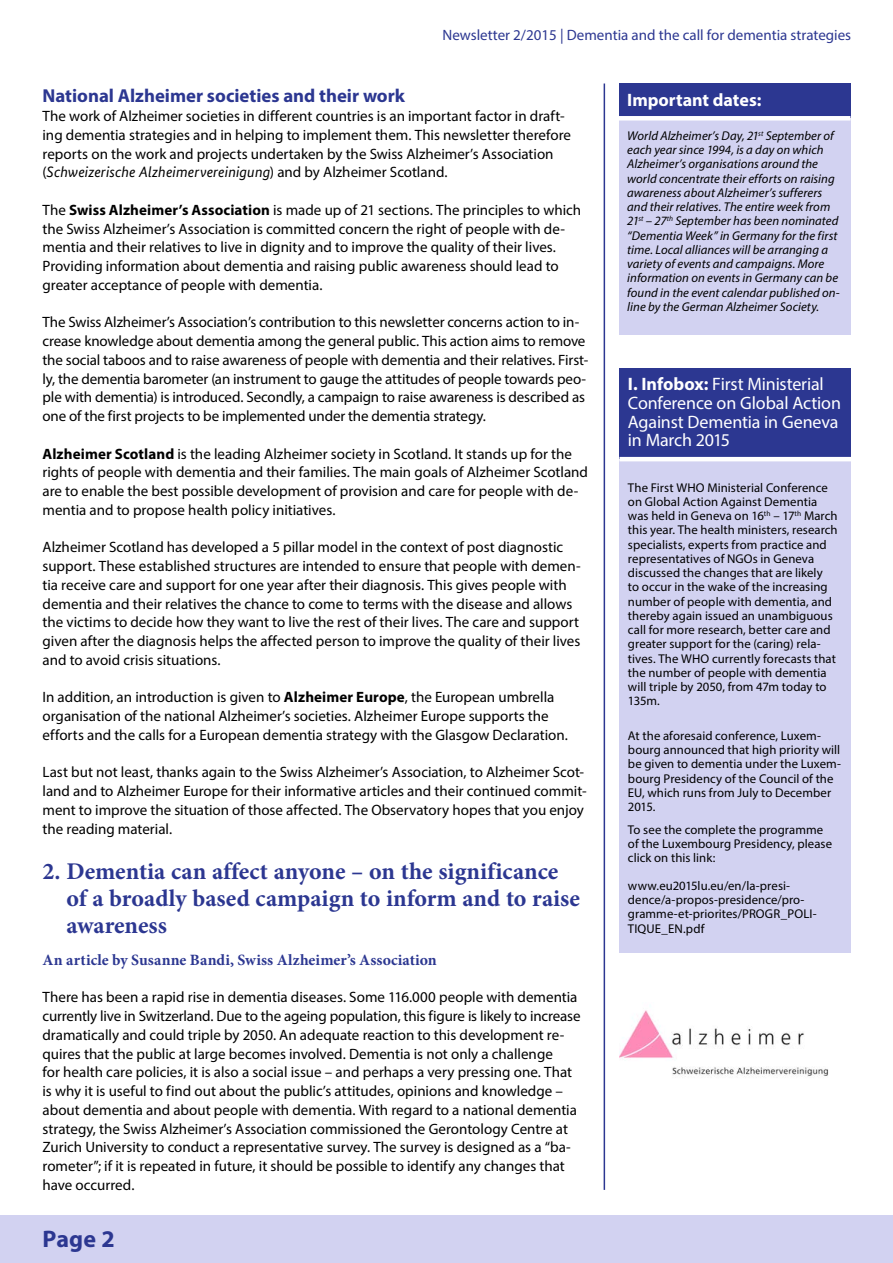
<style>
.page{position:relative;width:893px;height:1263px;background:#fff}
.page>*{position:absolute;margin:0;border:0;box-sizing:border-box;transform-origin:0 0}
.Head_1{font:700 24px/27px "Minion Pro";color:#2c3791}
.t1{font:700 24px "Myriad Pro";color:#2c3791}
.titel_head{font:700 18.75px "Myriad Pro";color:#2c3791}
.Autoren_head{font:18px/18.8px "Myriad Pro";letter-spacing:-.01em;color:#fff}
.Autoren_head-2{font:700 18px "Myriad Pro";color:#fff}
.Teaser{font:700 15.75px "Minion Pro";letter-spacing:.005em;color:#2c3791}
.Copy{font:15px/18.8px "Myriad Pro";color:#000}
.t2{font:15px "Myriad Pro";color:#2c3791}
.Hintergrundinfos{font:12.75px/14.2px "Myriad Pro";letter-spacing:.005em;color:#000}
.Hintergrundinfos-2{font:italic 12.75px/14.2px "Myriad Pro";letter-spacing:.005em;color:#000}
.s1{font-family:"Bundes Sans";font-style:italic}
.s2{font-weight:700}
</style>
<div class="page">
<div style="left:0;top:1215px;width:893px;height:48px;background:#d2d2f1"></div>
<hr style="left:604px;top:84px;width:1px;height:1106px;background:#2c3791">
<div style="left:619px;top:368px;width:232px;height:91px;background:#2c3791"></div>
<div style="left:619px;top:459px;width:232px;height:493px;background:#d2d2f1"></div>
<hr style="left:619px;top:457px;width:232px;height:4px;background:#fff">
<div style="left:619px;top:84px;width:231px;height:34px;background:#2c3791"></div>
<div style="left:619px;top:118px;width:231px;height:216px;background:#d2d2f1"></div>
<div style="left:619px;top:116px;width:231px;height:5px;background:#fff"></div>
<img style="left:620px;top:1010px;width:208px;height:67px">
<p class="t2" style="left:442px;top:26px;width:410px">Newsletter 2/2015 | Dementia and the call for dementia strategies</p>
<p class="titel_head" style="left:43px;top:84px;width:364px">National Alzheimer societies and their work</p>
<p class="Copy" style="left:43px;top:106px;width:530px">The work of Alzheimer societies in different countries is an important factor in draft&shy;ing dementia strategies and in helping to implement them. This newsletter therefore reports on the work and projects undertaken by the Swiss Alzheimer’s Association (<span class="s1">Schweizerische Alzheimervereinigung</span>) and by Alzheimer Scotland.</p>
<p class="Copy" style="left:43px;top:200px;width:540px">The <span class="s2">Swiss Alzheimer’s Association</span> is made up of 21 sections. The principles to which the Swiss Alzheimer’s Association is committed concern the right of people with de&shy;mentia and their relatives to live in dignity and to improve the quality of their lives.<br>Providing information about dementia and raising public awareness should lead to greater acceptance of people with dementia.</p>
<p class="Copy" style="left:43px;top:313px;width:547px">The Swiss Alzheimer’s Association’s contribution to this newsletter concerns action to in&shy;crease knowledge about dementia among the general public. This action aims to remove the social taboos and to raise awareness of people with dementia and their relatives. First&shy;ly, the dementia barometer (an instrument to gauge the attitudes of people towards peo&shy;ple with dementia) is introduced. Secondly, a campaign to raise awareness is described as one of the first projects to be implemented under the dementia strategy.</p>
<p class="Copy" style="left:43px;top:444px;width:547px"><span class="s2">Alzheimer Scotland</span> is the leading Alzheimer society in Scotland. It stands up for the rights of people with dementia and their families. The main goals of Alzheimer Scotland are to enable the best possible development of provision and care for people with de&shy;mentia and to propose health policy initiatives.</p>
<p class="Copy" style="left:43px;top:538px;width:540px">Alzheimer Scotland has developed a 5 pillar model in the context of post diagnostic support. These established structures are intended to ensure that people with demen&shy;tia receive care and support for one year after their diagnosis. This gives people with dementia and their relatives the chance to come to terms with the disease and allows the victims to decide how they want to live the rest of their lives. The care and support given after the diagnosis helps the affected person to improve the quality of their lives and to avoid crisis situations.</p>
<p class="Copy" style="left:43px;top:688px;width:527px">In addition, an introduction is given to <span class="s2">Alzheimer Europe</span>, the European umbrella organisation of the national Alzheimer’s societies. Alzheimer Europe supports the efforts and the calls for a European dementia strategy with the Glasgow Declaration.</p>
<p class="Copy" style="left:43px;top:763px;width:546px">Last but not least, thanks again to the Swiss Alzheimer’s Association, to Alzheimer Scot&shy;land and to Alzheimer Europe for their informative articles and their continued commit&shy;ment to improve the situation of those affected. The Observatory hopes that you enjoy the reading material.</p>
<p class="Head_1" style="left:66px;top:858px;width:515px;text-indent:-24px">2. Dementia can affect anyone – on the significance of a broadly based campaign to inform and to raise awareness</p>
<p class="Teaser" style="left:43px;top:949px;width:396px">An article by Susanne Bandi, Swiss Alzheimer’s Association</p>
<p class="Copy" style="left:43px;top:988px;width:539px">There has been a rapid rise in dementia diseases. Some 116.000 people with dementia currently live in Switzerland. Due to the ageing population, this figure is likely to increase dramatically and could triple by 2050. An adequate reaction to this development re&shy;quires that the public at large becomes involved. Dementia is not only a challenge<br>for health care policies, it is also a social issue – and perhaps a very pressing one. That is why it is useful to find out about the public’s attitudes, opinions and knowledge – about dementia and about people with dementia. With regard to a national dementia strategy, the Swiss Alzheimer’s Association commissioned the Gerontology Centre at Zurich University to conduct a representative survey. The survey is designed as a “ba&shy;rometer”; if it is repeated in future, it should be possible to identify any changes that have occurred.</p>
<h1 class="t1" style="left:43px;top:1223px;width:74px">Page 2</h1>
<p class="Autoren_head-2" style="left:627px;top:88px;width:136px">Important dates:</p>
<p class="Hintergrundinfos-2" style="left:627px;top:128px;width:214px">World Alzheimer’s Day, 21<sup>st</sup> September of each year since 1994, is a day on which Alzheimer’s organisations around the world concentrate their efforts on raising awareness about Alzheimer’s sufferers and their relatives. The entire week from 21<sup>st</sup> – 27<sup>th</sup> September has been nominated “Dementia Week” in Germany for the first time. Local alliances will be arranging a variety of events and campaigns. More information on events in Germany can be found in the event calendar published on&shy;line by the German Alzheimer Society.</p>
<p class="Autoren_head" style="left:628px;top:374px;width:215px"><span class="s2">I. Infobox:</span> First Ministerial<br>Conference on Global Action<br>Against Dementia in Geneva in March 2015</p>
<p class="Hintergrundinfos" style="left:628px;top:480px;width:211px">The First WHO Ministerial Conference on Global Action Against Dementia was held in Geneva on 16<sup>th</sup> – 17<sup>th</sup> March this year. The health ministers, research specialists, experts from practice and representatives of NGOs in Geneva discussed the changes that are likely<br>to occur in the wake of the increasing number of people with dementia, and thereby again issued an unambiguous call for more research, better care and greater support for the (caring) rela&shy;tives. The WHO currently forecasts that the number of people with dementia will triple by 2050, from 47m today to 135m.</p>
<p class="Hintergrundinfos" style="left:628px;top:728px;width:215px">At the aforesaid conference, Luxem&shy;bourg announced that high priority will be given to dementia under the Luxem&shy;bourg Presidency of the Council of the<br>EU, which runs from July to December<br>2015.</p>
<p class="Hintergrundinfos" style="left:628px;top:822px;width:206px">To see the complete the programme of the Luxembourg Presidency, please click on this link:</p>
<p class="Hintergrundinfos" style="left:628px;top:878px;width:190px">www.eu2015lu.eu/en/la-presi&shy;dence/a-propos-presidence/pro&shy;gramme-et-priorites/PROGR_POLI-<br>TIQUE_EN.pdf</p>
</div>
